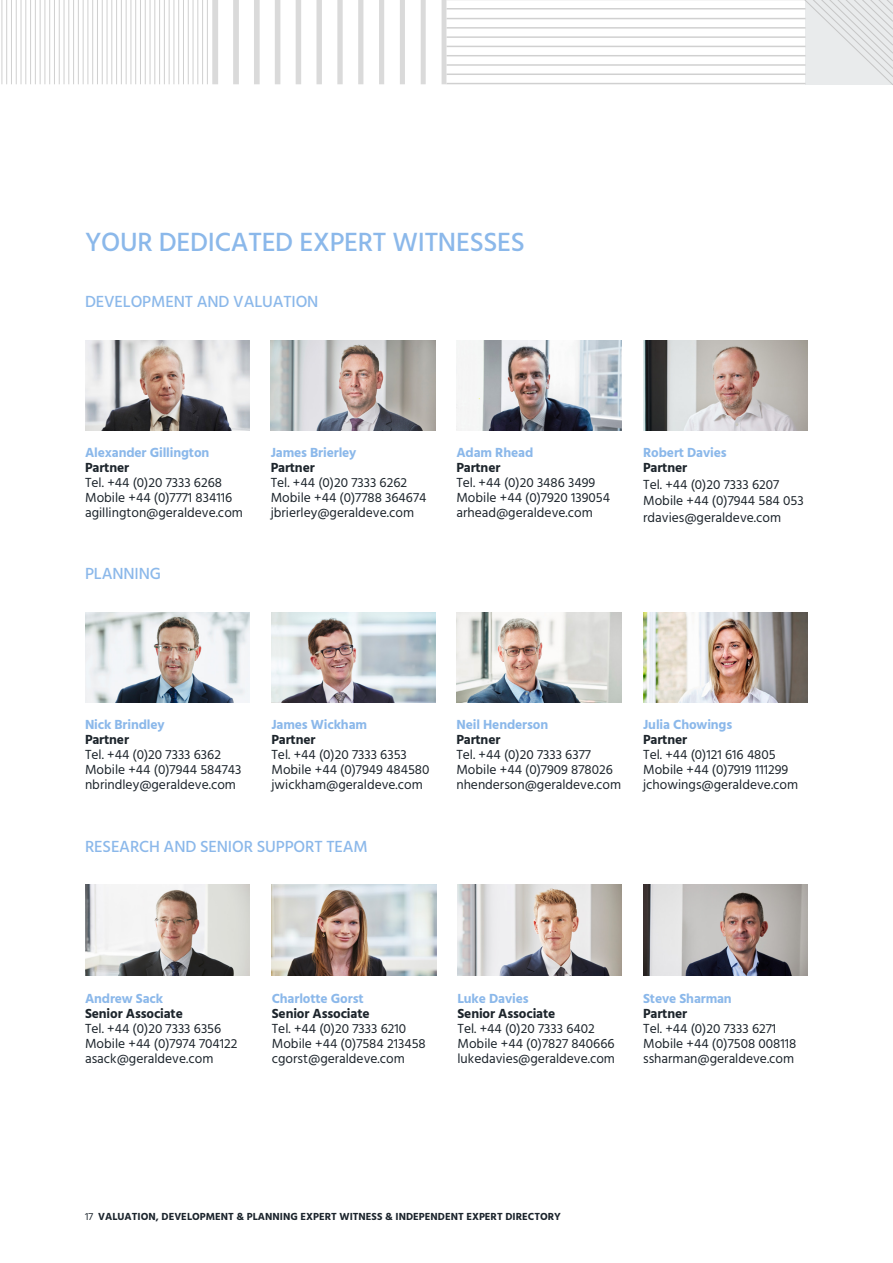
<style>
.page{position:relative;width:893px;height:1263px;background:#fff}
.page>*{position:absolute;margin:0;border:0;box-sizing:border-box;transform-origin:0 0}
.t1{font:500 27px "Hind";letter-spacing:-.01em;color:#8bb8ea}
.t2{font:500 16.5px "Hind";letter-spacing:-.01em;color:#8bb8ea}
.t3{font:13.5px/15px "Hind";color:#1d252c}
.t4{font:700 13.5px "Hind";letter-spacing:-.01em;color:#8bb8ea}
.t5{font:700 13.5px "Hind";letter-spacing:-.01em;color:#1d252c}
.t6{font:700 10.5px "Hind";color:#1c252d}
.s1{font-weight:400}
</style>
<div class="page">
<svg style="left:803px;top:0;width:90px;height:85px;background:#e5e7e8"></svg>
<hr style="left:446px;top:18px;width:359px;height:1px;background:#d0d0d0">
<hr style="left:446px;top:27px;width:359px;height:2px;background:#d0d0d0">
<hr style="left:446px;top:36px;width:359px;height:2px;background:#d0d0d0">
<hr style="left:446px;top:46px;width:359px;height:1px;background:#d0d0d0">
<hr style="left:446px;top:55px;width:359px;height:1px;background:#d0d0d0">
<hr style="left:446px;top:64px;width:359px;height:2px;background:#d0d0d0">
<hr style="left:446px;top:74px;width:359px;height:1px;background:#d0d0d0">
<hr style="left:446px;top:83px;width:359px;height:1px;background:#d0d0d0">
<hr style="left:446px;top:0;width:359px;height:1px;background:#d0d0d0">
<hr style="left:446px;top:8px;width:359px;height:1px;background:#d0d0d0">
<hr style="left:442px;top:0;width:4px;height:84px;background:#dadada">
<div style="left:421px;top:0;width:5px;height:84px;background:#dadada"></div>
<div style="left:400px;top:0;width:5px;height:84px;background:#dadada"></div>
<div style="left:379px;top:0;width:5px;height:84px;background:#dadada"></div>
<div style="left:358px;top:0;width:5px;height:84px;background:#dadada"></div>
<div style="left:337px;top:0;width:6px;height:84px;background:#dadada"></div>
<div style="left:316px;top:0;width:6px;height:84px;background:#dadada"></div>
<div style="left:296px;top:0;width:5px;height:84px;background:#dadada"></div>
<div style="left:275px;top:0;width:5px;height:84px;background:#dadada"></div>
<div style="left:254px;top:0;width:6px;height:84px;background:#dadada"></div>
<div style="left:233px;top:0;width:6px;height:84px;background:#dadada"></div>
<div style="left:212px;top:0;width:6px;height:84px;background:#dadada"></div>
<hr style="left:0;top:0;width:1px;height:84px;background:#d0d0d0">
<hr style="left:2px;top:0;width:1px;height:84px;background:#d0d0d0">
<hr style="left:6px;top:0;width:1px;height:84px;background:#d0d0d0">
<hr style="left:11px;top:0;width:1px;height:84px;background:#d0d0d0">
<hr style="left:16px;top:0;width:1px;height:84px;background:#d0d0d0">
<hr style="left:21px;top:0;width:1px;height:84px;background:#d0d0d0">
<hr style="left:25px;top:0;width:1px;height:84px;background:#d0d0d0">
<hr style="left:30px;top:0;width:1px;height:84px;background:#d0d0d0">
<hr style="left:35px;top:0;width:1px;height:84px;background:#d0d0d0">
<hr style="left:40px;top:0;width:1px;height:84px;background:#d0d0d0">
<hr style="left:45px;top:0;width:1px;height:84px;background:#d0d0d0">
<hr style="left:49px;top:0;width:1px;height:84px;background:#d0d0d0">
<hr style="left:54px;top:0;width:1px;height:84px;background:#d0d0d0">
<hr style="left:59px;top:0;width:1px;height:84px;background:#d0d0d0">
<hr style="left:64px;top:0;width:1px;height:84px;background:#d0d0d0">
<hr style="left:68px;top:0;width:1px;height:84px;background:#d0d0d0">
<hr style="left:73px;top:0;width:1px;height:84px;background:#d0d0d0">
<hr style="left:78px;top:0;width:1px;height:84px;background:#d0d0d0">
<hr style="left:83px;top:0;width:1px;height:84px;background:#d0d0d0">
<hr style="left:88px;top:0;width:1px;height:84px;background:#d0d0d0">
<hr style="left:92px;top:0;width:1px;height:84px;background:#d0d0d0">
<hr style="left:97px;top:0;width:1px;height:84px;background:#d0d0d0">
<hr style="left:102px;top:0;width:1px;height:84px;background:#d0d0d0">
<hr style="left:107px;top:0;width:1px;height:84px;background:#d0d0d0">
<hr style="left:111px;top:0;width:1px;height:84px;background:#d0d0d0">
<hr style="left:116px;top:0;width:1px;height:84px;background:#d0d0d0">
<hr style="left:121px;top:0;width:1px;height:84px;background:#d0d0d0">
<hr style="left:126px;top:0;width:1px;height:84px;background:#d0d0d0">
<hr style="left:131px;top:0;width:1px;height:84px;background:#d0d0d0">
<hr style="left:135px;top:0;width:1px;height:84px;background:#d0d0d0">
<hr style="left:140px;top:0;width:1px;height:84px;background:#d0d0d0">
<hr style="left:145px;top:0;width:1px;height:84px;background:#d0d0d0">
<hr style="left:150px;top:0;width:1px;height:84px;background:#d0d0d0">
<hr style="left:154px;top:0;width:1px;height:84px;background:#d0d0d0">
<hr style="left:159px;top:0;width:1px;height:84px;background:#d0d0d0">
<hr style="left:164px;top:0;width:1px;height:84px;background:#d0d0d0">
<hr style="left:169px;top:0;width:1px;height:84px;background:#d0d0d0">
<hr style="left:174px;top:0;width:1px;height:84px;background:#d0d0d0">
<hr style="left:178px;top:0;width:1px;height:84px;background:#d0d0d0">
<hr style="left:183px;top:0;width:1px;height:84px;background:#d0d0d0">
<hr style="left:188px;top:0;width:1px;height:84px;background:#d0d0d0">
<hr style="left:193px;top:0;width:1px;height:84px;background:#d0d0d0">
<hr style="left:197px;top:0;width:1px;height:84px;background:#d0d0d0">
<hr style="left:202px;top:0;width:1px;height:84px;background:#d0d0d0">
<hr style="left:207px;top:0;width:1px;height:84px;background:#d0d0d0">
<img style="left:85px;top:340px;width:165px;height:91px">
<img style="left:643px;top:612px;width:165px;height:91px">
<img style="left:456px;top:612px;width:165px;height:91px">
<img style="left:272px;top:884px;width:165px;height:91px">
<img style="left:270px;top:340px;width:165px;height:91px">
<img style="left:456px;top:340px;width:165px;height:91px">
<img style="left:643px;top:340px;width:165px;height:91px">
<img style="left:271px;top:612px;width:165px;height:91px">
<img style="left:85px;top:612px;width:165px;height:91px">
<img style="left:457px;top:884px;width:165px;height:91px">
<img style="left:643px;top:884px;width:165px;height:91px">
<img style="left:85px;top:884px;width:165px;height:91px">
<h1 class="t1" style="left:85px;top:223px;width:441px">YOUR DEDICATED EXPERT WITNESSES</h1>
<p class="t2" style="left:85px;top:290px;width:235px">DEVELOPMENT AND VALUATION</p>
<p class="t4" style="left:85px;top:445px;width:126px">Alexander Gillington</p>
<p class="t5" style="left:85px;top:460px;width:45px">Partner</p>
<p class="t3" style="left:85px;top:476px;width:159px">Tel. +44 (0)20 7333 6268<br>Mobile +44 (0)7771 834116 agillington@geraldeve.com</p>
<p class="t2" style="left:85px;top:563px;width:77px">PLANNING</p>
<p class="t4" style="left:271px;top:444px;width:87px">James Brierley</p>
<p class="t5" style="left:271px;top:459px;width:45px">Partner</p>
<p class="t3" style="left:271px;top:476px;width:157px">Tel. +44 (0)20 7333 6262<br>Mobile +44 (0)7788 364674 jbrierley@geraldeve.com</p>
<p class="t4" style="left:456px;top:444px;width:78px">Adam Rhead</p>
<p class="t5" style="left:456px;top:459px;width:45px">Partner</p>
<p class="t3" style="left:456px;top:476px;width:155px">Tel. +44 (0)20 3486 3499<br>Mobile +44 (0)7920 139054 arhead@geraldeve.com</p>
<p class="t4" style="left:643px;top:444px;width:85px">Robert Davies</p>
<p class="t5" style="left:643px;top:459px;width:45px">Partner</p>
<p class="t3" style="left:643px;top:476px;width:162px;line-height:16.5px">Tel. +44 (0)20 7333 6207<br>Mobile +44 (0)7944 584 053 rdavies@geraldeve.com</p>
<p class="t4" style="left:85px;top:717px;width:81px">Nick Brindley</p>
<p class="t5" style="left:85px;top:732px;width:45px">Partner</p>
<p class="t3" style="left:85px;top:748px;width:158px">Tel. +44 (0)20 7333 6362<br>Mobile +44 (0)7944 584743 nbrindley@geraldeve.com</p>
<p class="t4" style="left:271px;top:717px;width:97px">James Wickham</p>
<p class="t5" style="left:271px;top:732px;width:45px">Partner</p>
<p class="t3" style="left:271px;top:748px;width:160px">Tel. +44 (0)20 7333 6353<br>Mobile +44 (0)7949 484580 jwickham@geraldeve.com</p>
<p class="t2" style="left:85px;top:835px;width:284px">RESEARCH AND SENIOR SUPPORT TEAM</p>
<p class="t4" style="left:456px;top:717px;width:93px">Neil Henderson</p>
<p class="t5" style="left:456px;top:732px;width:45px">Partner</p>
<p class="t3" style="left:456px;top:748px;width:166px">Tel. +44 (0)20 7333 6377<br>Mobile +44 (0)7909 878026 nhenderson@geraldeve.com</p>
<p class="t4" style="left:643px;top:717px;width:91px">Julia Chowings</p>
<p class="t5" style="left:643px;top:732px;width:45px">Partner</p>
<p class="t3" style="left:643px;top:748px;width:157px">Tel. +44 (0)121 616 4805<br>Mobile +44 (0)7919 111299 jchowings@geraldeve.com</p>
<p class="t4" style="left:85px;top:990px;width:80px">Andrew Sack</p>
<p class="t5" style="left:85px;top:1005px;width:99px">Senior Associate</p>
<p class="t3" style="left:85px;top:1021px;width:154px">Tel. +44 (0)20 7333 6356<br>Mobile +44 (0)7974 704122 asack@geraldeve.com</p>
<p class="t4" style="left:272px;top:990px;width:93px">Charlotte Gorst</p>
<p class="t5" style="left:272px;top:1005px;width:99px">Senior Associate</p>
<p class="t3" style="left:272px;top:1021px;width:156px">Tel. +44 (0)20 7333 6210<br>Mobile +44 (0)7584 213458 cgorst@geraldeve.com</p>
<p class="t4" style="left:457px;top:990px;width:73px">Luke Davies</p>
<p class="t5" style="left:457px;top:1005px;width:99px">Senior Associate</p>
<p class="t3" style="left:457px;top:1021px;width:159px">Tel. +44 (0)20 7333 6402<br>Mobile +44 (0)7827 840666 lukedavies@geraldeve.com</p>
<p class="t4" style="left:643px;top:990px;width:90px">Steve Sharman</p>
<p class="t5" style="left:643px;top:1005px;width:45px">Partner</p>
<p class="t3" style="left:643px;top:1021px;width:155px">Tel. +44 (0)20 7333 6271<br>Mobile +44 (0)7508 008118 ssharman@geraldeve.com</p>
<p class="t6" style="left:85px;top:1211px;width:477px"><span class="s1">17</span> VALUATION, DEVELOPMENT &amp; PLANNING EXPERT WITNESS &amp; INDEPENDENT EXPERT DIRECTORY</p>
</div>
